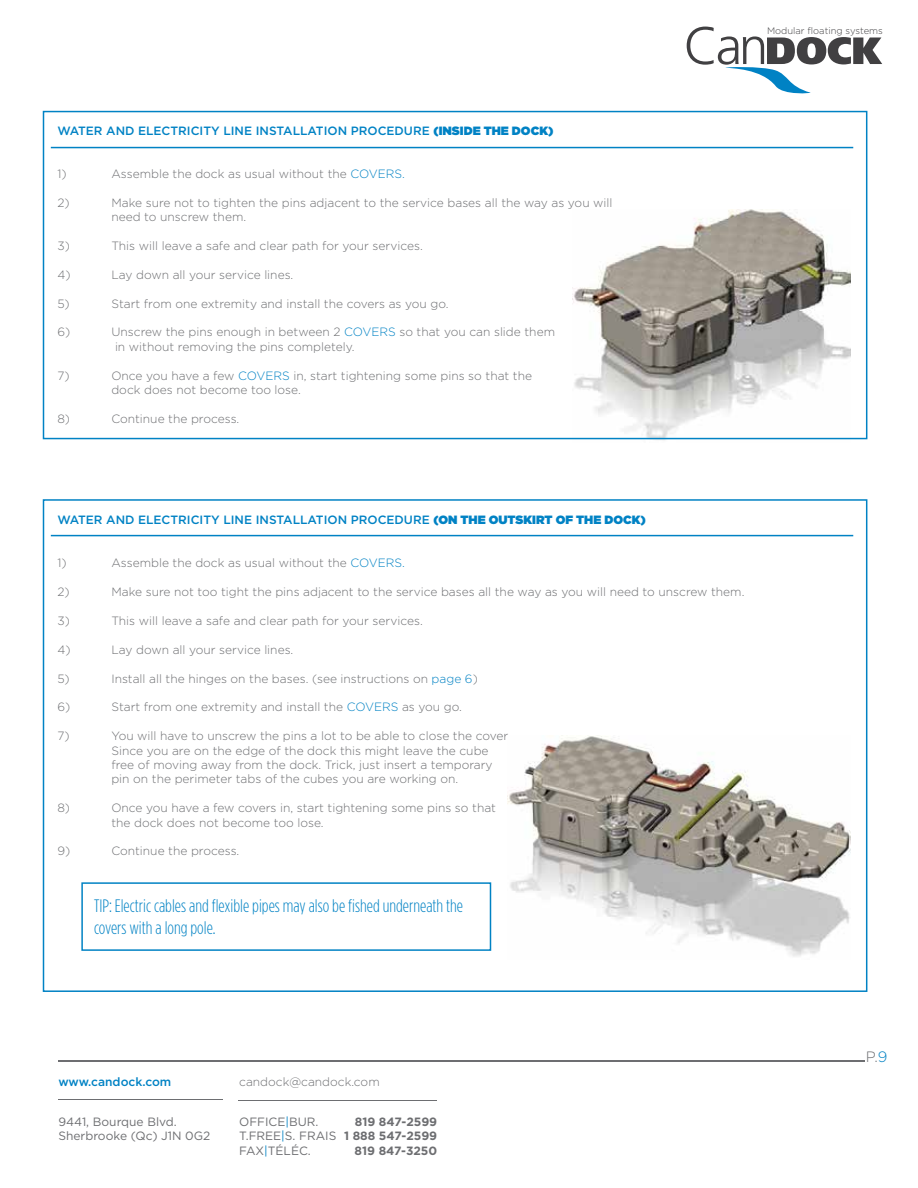
<style>
.page{position:relative;width:918px;height:1188px;background:#fff}
.page>*{position:absolute;margin:0;border:0;box-sizing:border-box;transform-origin:0 0}
.t1{font:300 condensed 18px/21.6px "Gotham HTF";color:#0082c4}
.t2{font:300 15px "Gotham HTF";color:#6d6e71}
.t3{font:300 12px/14.4px "Gotham HTF";color:#6d6e71}
.t4{font:500 12px "Gotham HTF";color:#0082c4}
.t5{font:12px/14.4px "Gotham HTF";color:#6d6e71}
.t6{font:700 12px/14.4px "Gotham HTF";color:#6d6e71;text-align:right}
.t7{font:300 9.45px "Gotham HTF";color:#414042}
.s1{font-weight:900}
.s2{color:#0082c4}
</style>
<div class="page">
<svg style="left:687px;top:27px;width:195px;height:67px"></svg>
<hr style="left:58px;top:1060px;width:807px;height:2px;background:#6d6e71">
<hr style="left:58px;top:1099px;width:165px;height:1px;background:#6d6e71">
<hr style="left:239px;top:1100px;width:198px;height:1px;background:#6d6e71">
<img style="left:573px;top:209px;width:278px;height:231px">
<img style="left:507px;top:735px;width:343px;height:222px">
<div style="left:81px;top:882px;width:410px;height:69px;border:2px solid #0082c4"></div>
<div style="left:43px;top:111px;width:824px;height:328px;border:2px solid #0082c4"></div>
<hr style="left:51px;top:147px;width:802px;height:1px;background:#0082c4">
<hr style="left:51px;top:535px;width:802px;height:1px;background:#0082c4">
<p class="t4" style="left:57px;top:124px;width:498px">WATER AND ELECTRICITY LINE INSTALLATION PROCEDURE <span class="s1">(INSIDE THE DOCK)</span></p>
<p class="t3" style="left:57px;top:167px;width:11px">1)</p>
<p class="t3" style="left:111px;top:167px;width:295px">Assemble the dock as usual without the <span class="s2">COVERS.</span></p>
<p class="t3" style="left:57px;top:195px;width:14px">2)</p>
<p class="t3" style="left:111px;top:195px;width:503px">Make sure not to tighten the pins adjacent to the service bases all the way as you will need to unscrew them.</p>
<p class="t3" style="left:57px;top:239px;width:14px">3)</p>
<p class="t3" style="left:111px;top:239px;width:313px">This will leave a safe and clear path for your services.</p>
<p class="t3" style="left:57px;top:267px;width:15px">4)</p>
<p class="t3" style="left:111px;top:267px;width:184px">Lay down all your service lines.</p>
<p class="t3" style="left:57px;top:296px;width:14px">5)</p>
<p class="t3" style="left:111px;top:296px;width:339px">Start from one extremity and install the covers as you go.</p>
<p class="t3" style="left:57px;top:325px;width:14px">6)</p>
<p class="t3" style="left:115px;top:325px;width:442px;text-indent:-4px">Unscrew the pins enough in between 2 <span class="s2">COVERS</span> so that you can slide them in without removing the pins completely.</p>
<p class="t3" style="left:57px;top:368px;width:14px">7)</p>
<p class="t3" style="left:111px;top:368px;width:422px">Once you have a few <span class="s2">COVERS</span> in, start tightening some pins so that the dock does not become too lose.</p>
<p class="t3" style="left:57px;top:411px;width:14px">8)</p>
<p class="t3" style="left:111px;top:411px;width:129px">Continue the process.</p>
<p class="t7" style="left:767px;top:26px;width:117px">Modular floating systems</p>
<p class="t4" style="left:57px;top:513px;width:590px">WATER AND ELECTRICITY LINE INSTALLATION PROCEDURE <span class="s1">(ON THE OUTSKIRT OF THE DOCK)</span></p>
<p class="t3" style="left:57px;top:556px;width:11px">1)</p>
<p class="t3" style="left:111px;top:556px;width:295px">Assemble the dock as usual without the <span class="s2">COVERS.</span></p>
<p class="t3" style="left:57px;top:585px;width:14px">2)</p>
<p class="t3" style="left:111px;top:585px;width:635px">Make sure not too tight the pins adjacent to the service bases all the way as you will need to unscrew them.</p>
<p class="t3" style="left:57px;top:614px;width:14px">3)</p>
<p class="t3" style="left:111px;top:614px;width:313px">This will leave a safe and clear path for your services.</p>
<p class="t3" style="left:57px;top:642px;width:15px">4)</p>
<p class="t3" style="left:111px;top:642px;width:184px">Lay down all your service lines.</p>
<p class="t3" style="left:57px;top:671px;width:14px">5)</p>
<p class="t3" style="left:111px;top:671px;width:368px">Install all the hinges on the bases. (see instructions on <span class="s2">page 6</span>)</p>
<p class="t3" style="left:57px;top:700px;width:14px">6)</p>
<p class="t3" style="left:111px;top:700px;width:352px">Start from one extremity and install the <span class="s2">COVERS</span> as you go.</p>
<p class="t3" style="left:57px;top:729px;width:14px">7)</p>
<p class="t3" style="left:111px;top:729px;width:400px">You will have to unscrew the pins a lot to be able to close the cover.<br>Since you are on the edge of the dock this might leave the cube free of moving away from the dock. Trick, just insert a temporary pin on the perimeter tabs of the cubes you are working on.</p>
<p class="t3" style="left:57px;top:801px;width:14px">8)</p>
<p class="t3" style="left:111px;top:801px;width:386px">Once you have a few covers in, start tightening some pins so that the dock does not become too lose.</p>
<p class="t3" style="left:57px;top:844px;width:14px">9)</p>
<p class="t3" style="left:111px;top:844px;width:129px">Continue the process.</p>
<h1 class="t1" style="left:94px;top:895px;width:371px">TIP: Electric cables and flexible pipes may also be fished underneath the covers with a long pole.</h1>
<p class="t4" style="left:58px;top:1075px;width:114px">www.candock.com</p>
<p class="t3" style="left:239px;top:1074px;width:142px">candock@candock.com</p>
<p class="t5" style="left:58px;top:1114px;width:154px">9441, Bourque Blvd.<br>Sherbrooke (Qc) J1N 0G2</p>
<p class="t5" style="left:239px;top:1114px;width:99px">OFFICE<span class="s2">|</span>BUR.<br>T.FREE<span class="s2">|</span>S. FRAIS<br>FAX<span class="s2">|</span>TÉLÉC.</p>
<p class="t6" style="left:344px;top:1114px;width:95px">819 847-2599<br>1 888 547-2599<br>819 847-3250</p>
<p class="t2" style="left:866px;top:1048px;width:23px">P.<span class="s2">9</span></p>
</div>
